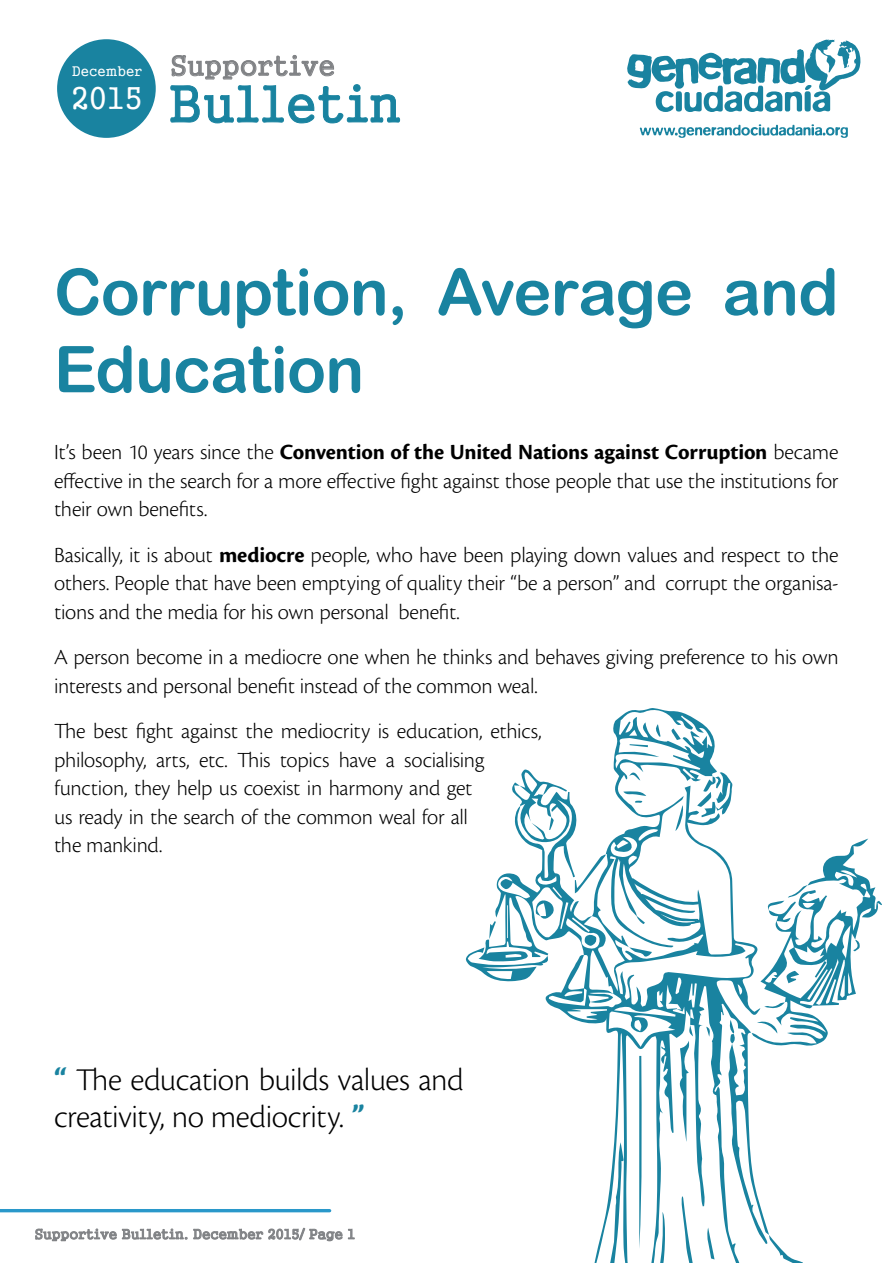
<style>
.page{position:relative;width:893px;height:1263px;background:#fff}
.page>*{position:absolute;margin:0;border:0;box-sizing:border-box;transform-origin:0 0}
.t1{font:64.5px/77.4px "Arial Rounded MT Bold";letter-spacing:-.015em;color:#1983a0}
.t2{font:50.7px "Gungsuh";color:#1983a0}
.t3{font:300 33px/37.5px "Cronos Pro";letter-spacing:-.015em;color:#000}
.t4{font:30.3px "Gungsuh";color:#fff}
.t5{font:27px "Gungsuh";color:#808285}
.t6{font:300 22.5px/28.5px "Cronos Pro";letter-spacing:-.01em;color:#000;text-align:justify}
.t7{font:13.5px "Gungsuh";color:#808285}
.t8{font:13.5px "Gungsuh";color:#fff}
.s1{font-weight:700}
.s2{font-weight:700;color:#1983a0}
</style>
<div class="page">
<svg style="left:35px;top:1227px;width:320px;height:15px"></svg>
<svg style="left:627px;top:39px;width:234px;height:73px"></svg>
<svg style="left:640px;top:124px;width:208px;height:14px"></svg>
<hr style="left:0;top:1209px;width:330px;height:3px;background:#2a98ca">
<svg style="left:485px;top:708px;width:318px;height:555px"></svg>
<svg style="left:466px;top:947px;width:83px;height:34px"></svg>
<svg style="left:639px;top:1056px;width:4px;height:193px"></svg>
<svg style="left:675px;top:805px;width:10px;height:26px"></svg>
<svg style="left:489px;top:921px;width:7px;height:19px"></svg>
<svg style="left:697px;top:772px;width:36px;height:45px"></svg>
<svg style="left:629px;top:770px;width:11px;height:10px"></svg>
<svg style="left:658px;top:1212px;width:9px;height:51px"></svg>
<svg style="left:705px;top:1227px;width:9px;height:32px"></svg>
<svg style="left:677px;top:1025px;width:16px;height:116px"></svg>
<svg style="left:729px;top:1020px;width:7px;height:24px"></svg>
<svg style="left:670px;top:728px;width:11px;height:12px"></svg>
<svg style="left:655px;top:724px;width:6px;height:13px"></svg>
<svg style="left:630px;top:744px;width:18px;height:3px"></svg>
<svg style="left:549px;top:817px;width:5px;height:13px"></svg>
<svg style="left:536px;top:899px;width:18px;height:20px"></svg>
<svg style="left:751px;top:838px;width:131px;height:209px"></svg>
<svg style="left:575px;top:854px;width:126px;height:104px"></svg>
<svg style="left:623px;top:791px;width:23px;height:12px"></svg>
<svg style="left:170px;top:55px;width:230px;height:69px"></svg>
<div style="left:57px;top:39px;width:99px;height:99px;background:#1983a0;border-radius:50%"></div>
<p class="t8" style="left:72px;top:65px;width:72px">December</p>
<h3 class="t4" style="left:72px;top:83px;width:72px">2015</h3>
<p class="t5" style="left:170px;top:52px;width:166px">Supportive</p>
<h2 class="t2" style="left:168px;top:78px;width:235px">Bulletin</h2>
<h1 class="t1" style="left:54px;top:252px;width:786px">Corruption, Average and<br>Education</h1>
<p class="t6" style="left:54px;top:438px;width:786px">It’s been 10 years since the <span class="s1">Convention of the United Nations against Corruption</span> became effective in the search for a more effective fight against those people that use the institutions for their own benefits.</p>
<p class="t6" style="left:54px;top:540px;width:786px">Basically, it is about <span class="s1">mediocre</span> people, who have been playing down values and respect to the others. People that have been emptying of quality their “be a person” and corrupt the organisa&shy;tions and the media for his own personal benefit.</p>
<p class="t6" style="left:54px;top:643px;width:786px">A person become in a mediocre one when he thinks and behaves giving preference to his own interests and personal benefit instead of the common weal.</p>
<p class="t6" style="left:54px;top:717px;width:489px;text-align:left">The best fight against the mediocrity is education, ethics, philosophy, arts, etc. This topics have a socialising function, they help us coexist in harmony and get<br>us ready in the search of the common weal for all<br>the mankind.</p>
<h3 class="t3" style="left:54px;top:1061px;width:411px"><span class="s2">“</span> The education builds values and creativity, no mediocrity. <span class="s2">”</span></h3>
<p class="t7" style="left:35px;top:1227px;width:322px">Supportive Bulletin. December 2015/ Page 1</p>
</div>
